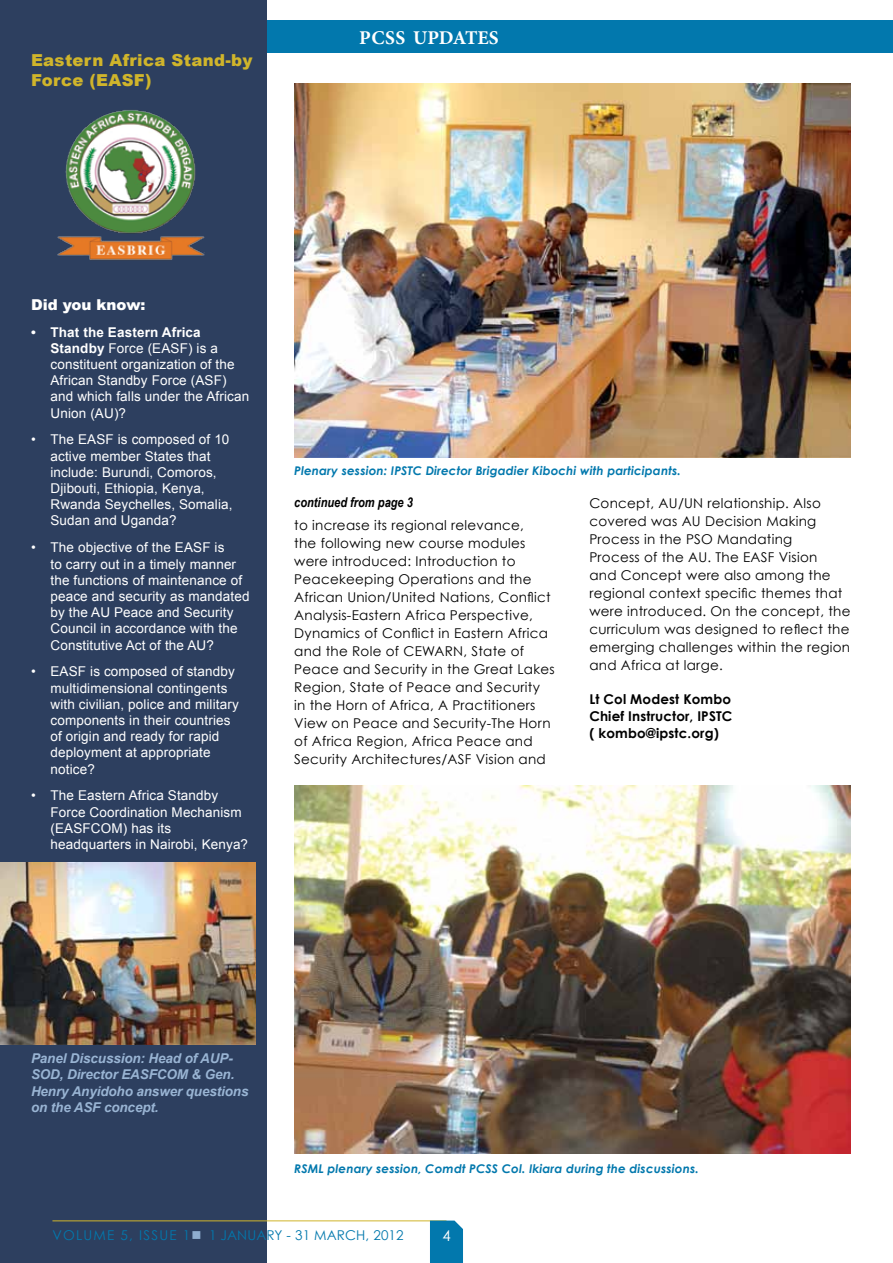
<style>
.page{position:relative;width:893px;height:1263px;background:#fff}
.page>*{position:absolute;margin:0;border:0;box-sizing:border-box;transform-origin:0 0}
.t1{font:700 19.5px "Minion Pro";color:#fff}
.t2{font:900 16.5px/19.8px "Arial";letter-spacing:.02em;color:#d0b52b}
.t3{font:900 15px "Arial";color:#fff}
.t4{font:15px "Century Gothic";color:#fff}
.t5{font:13.5px/18px "Century Gothic";letter-spacing:.02em;color:#000}
.t6{font:13.5px/16.2px "Arial";letter-spacing:.01em;color:#fff}
.t7{font:italic 700 13.5px/16.2px "Arial";letter-spacing:-.01em;color:#99b4d3}
.t8{font:700 13.5px/17.2px "Century Gothic";letter-spacing:.01em;color:#000;text-align:justify}
.t9{font:13.5px "Century Gothic";letter-spacing:.01em;color:#0278ad}
.t10{font:italic 700 13.5px "Arial Narrow";color:#000}
.t11{font:italic 700 12px "Century Gothic";letter-spacing:.01em;color:#0278ad}
.s1{font-weight:700}
.s2{color:#8fadcf}
</style>
<div class="page">
<img style="left:294px;top:84px;width:556px;height:374px">
<div style="left:0;top:21px;width:893px;height:32px;background:#0278ad"></div>
<div style="left:0;top:0;width:266px;height:1263px;background:#2d3f5f"></div>
<hr style="left:52px;top:1220px;width:394px;height:1px;background:#d0b52b">
<svg style="left:430px;top:1220px;width:33px;height:43px"></svg>
<img style="left:294px;top:785px;width:556px;height:369px">
<img style="left:0;top:862px;width:255px;height:183px">
<img style="left:57px;top:110px;width:148px;height:150px">
<p class="t2" style="left:31px;top:50px;width:223px">Eastern Africa Stand-by<br>Force (EASF)</p>
<h1 class="t1" style="left:359px;top:24px;width:130px">PCSS UPDATES</h1>
<p class="t3" style="left:31px;top:296px;width:116px">Did you know:</p>
<p class="t6" style="left:51px;top:324px;width:200px;text-indent:-19px"><span class="s1">• That the Eastern Africa<br>Standby</span> Force (EASF) is a constituent organization of the<br>African Standby Force (ASF) and which falls under the African<br>Union (AU)?</p>
<p class="t6" style="left:51px;top:432px;width:184px;text-indent:-19px">• The EASF is composed of 10 active member States that include: Burundi, Comoros,<br>Djibouti, Ethiopia, Kenya,<br>Rwanda Seychelles, Somalia,<br>Sudan and Uganda?</p>
<p class="t6" style="left:51px;top:540px;width:201px;text-indent:-19px">• The objective of the EASF is<br>to carry out in a timely manner the functions of maintenance of peace and security as mandated by the AU Peace and Security<br>Council in accordance with the<br>Constitutive Act of the AU?</p>
<p class="t6" style="left:51px;top:664px;width:190px;text-indent:-19px">• EASF is composed of standby multidimensional contingents with civilian, police and military components in their countries of origin and ready for rapid deployment at appropriate notice?</p>
<p class="t6" style="left:51px;top:788px;width:199px;text-indent:-19px">• The Eastern Africa Standby<br>Force Coordination Mechanism (EASFCOM) has its headquarters in Nairobi, Kenya?</p>
<p class="t11" style="left:294px;top:463px;width:388px">Plenary session: IPSTC Director Brigadier Kibochi with participants.</p>
<p class="t10" style="left:294px;top:495px;width:120px">continued from page 3</p>
<p class="t5" style="left:294px;top:516px;width:262px">to increase its regional relevance,<br>the following new course modules were introduced: Introduction to Peacekeeping Operations and the African Union/United Nations, Conflict Analysis-Eastern Africa Perspective, Dynamics of Conflict in Eastern Africa and the Role of CEWARN, State of Peace and Security in the Great Lakes Region, State of Peace and Security<br>in the Horn of Africa, A Practitioners View on Peace and Security-The Horn of Africa Region, Africa Peace and Security Architectures/ASF Vision and</p>
<p class="t5" style="left:589px;top:493px;width:263px">Concept, AU/UN relationship. Also covered was AU Decision Making Process in the PSO Mandating<br>Process of the AU. The EASF Vision<br>and Concept were also among the regional context specific themes that were introduced. On the concept, the curriculum was designed to reflect the emerging challenges within the region and Africa at large.</p>
<p class="t8" style="left:589px;top:690px;width:145px">Lt Col Modest Kombo Chief Instructor, IPSTC ( kombo@ipstc.org)</p>
<p class="t7" style="left:31px;top:1051px;width:219px">Panel Discussion: Head of AUP-<br>SOD, Director EASFCOM &amp; Gen.<br>Henry Anyidoho answer questions on the ASF concept.</p>
<p class="t11" style="left:294px;top:1161px;width:406px">RSML plenary session, Comdt PCSS Col. Ikiara during the discussions.</p>
<p class="t9" style="left:52px;top:1227px;width:353px">Volume 5, Issue 1<span class="s2">■</span> 1 January - 31 March, 2012</p>
<p class="t4" style="left:442px;top:1226px;width:10px">4</p>
</div>
